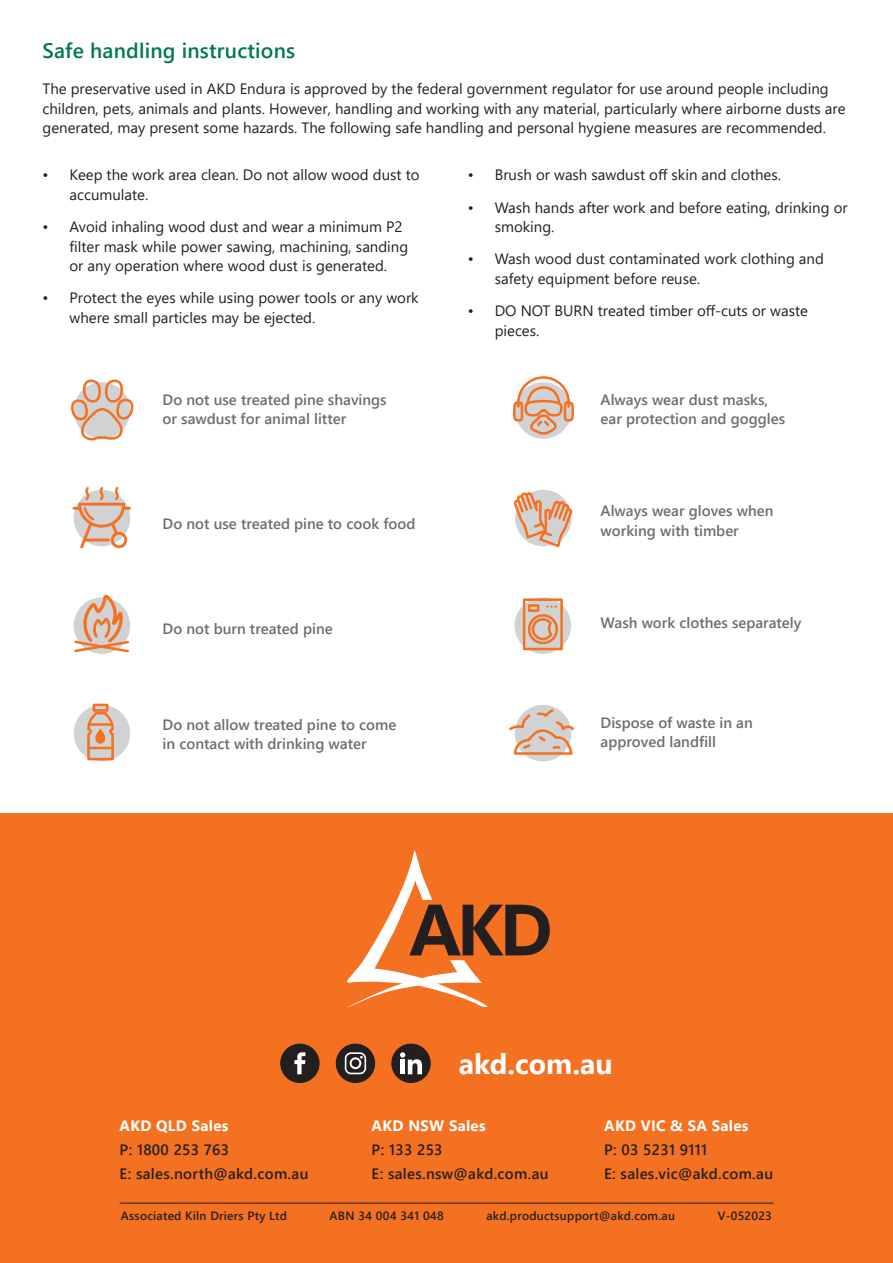
<style>
.page{position:relative;width:893px;height:1263px;background:#fff}
.page>*{position:absolute;margin:0;border:0;box-sizing:border-box;transform-origin:0 0}
.t1{font:700 28.5px "Segoe UI";color:#fff}
.t2{font:600 21px "Segoe UI";letter-spacing:.01em;color:#007854}
.BODY{font:15px/19.5px "Segoe UI";color:#231f20}
.BODY-2{font:600 15px/19.5px "Segoe UI";color:#6c6d70}
.BODY-3{font:600 15px "Segoe UI";letter-spacing:.02em;color:#231f20}
.BODY-4{font:700 15px "Segoe UI";letter-spacing:.02em;color:#fff}
.BODY-5{font:600 12px "Segoe UI";letter-spacing:.02em;color:#231f20}
</style>
<div class="page">
<div style="left:515px;top:597px;width:56px;height:57px;background:#d1d2d4;border-radius:50%"></div>
<div style="left:515px;top:705px;width:56px;height:56px;background:#d1d2d4;border-radius:50%"></div>
<div style="left:74px;top:705px;width:56px;height:56px;background:#d1d2d4;border-radius:50%"></div>
<svg style="left:71px;top:379px;width:63px;height:62px"></svg>
<svg style="left:72px;top:487px;width:59px;height:61px"></svg>
<svg style="left:73px;top:595px;width:57px;height:59px"></svg>
<div style="left:93px;top:704px;width:15px;height:8px;border:3px solid #f37121"></div>
<svg style="left:86px;top:711px;width:29px;height:51px"></svg>
<svg style="left:513px;top:376px;width:61px;height:60px"></svg>
<svg style="left:513px;top:490px;width:60px;height:58px"></svg>
<div style="left:523px;top:598px;width:40px;height:52px;border:3px solid #f37121"></div>
<div style="left:528px;top:604px;width:11px;height:8px;border:3px solid #f37121"></div>
<div style="left:528px;top:614px;width:30px;height:30px;border:3px solid #f37121;border-radius:50%"></div>
<svg style="left:530px;top:617px;width:24px;height:25px"></svg>
<svg style="left:546px;top:605px;width:11px;height:3px"></svg>
<svg style="left:509px;top:708px;width:65px;height:48px"></svg>
<div style="left:0;top:813px;width:893px;height:450px;background:#f37121"></div>
<svg style="left:347px;top:850px;width:203px;height:156px"></svg>
<div style="left:336px;top:1044px;width:39px;height:38px;background:#231f20;border-radius:50%"></div>
<div style="left:336px;top:1043px;width:39px;height:40px;border:1px solid #231f20;border-radius:50%"></div>
<svg style="left:345px;top:1052px;width:21px;height:22px"></svg>
<div style="left:281px;top:1044px;width:38px;height:38px;background:#231f20;border-radius:50%"></div>
<div style="left:280px;top:1043px;width:40px;height:40px;border:1px solid #231f20;border-radius:50%"></div>
<svg style="left:294px;top:1052px;width:11px;height:22px"></svg>
<div style="left:392px;top:1044px;width:38px;height:38px;background:#231f20;border-radius:50%"></div>
<div style="left:391px;top:1043px;width:40px;height:40px;border:1px solid #231f20;border-radius:50%"></div>
<svg style="left:400px;top:1052px;width:22px;height:22px"></svg>
<div style="left:400px;top:1059px;width:5px;height:15px;background:#fff"></div>
<hr style="left:120px;top:1203px;width:653px;height:1px;background:#231f20">
<p class="t2" style="left:43px;top:31px;width:254px">Safe handling instructions</p>
<p class="BODY" style="left:43px;top:78px;width:805px">The preservative used in AKD Endura is approved by the federal government regulator for use around people including children, pets, animals and plants. However, handling and working with any material, particularly where airborne dusts are generated, may present some hazards. The following safe handling and personal hygiene measures are recommended.</p>
<p class="BODY" style="left:70px;top:164px;width:352px;text-indent:-27px">• Keep the work area clean. Do not allow wood dust to accumulate.</p>
<p class="BODY" style="left:70px;top:216px;width:340px;text-indent:-27px">• Avoid inhaling wood dust and wear a minimum P2 filter mask while power sawing, machining, sanding or any operation where wood dust is generated.</p>
<p class="BODY" style="left:70px;top:287px;width:351px;text-indent:-27px">• Protect the eyes while using power tools or any work where small particles may be ejected.</p>
<p class="BODY-2" style="left:163px;top:389px;width:226px">Do not use treated pine shavings or sawdust for animal litter</p>
<p class="BODY-2" style="left:163px;top:513px;width:254px">Do not use treated pine to cook food</p>
<p class="BODY-2" style="left:163px;top:617px;width:172px">Do not burn treated pine</p>
<p class="BODY-2" style="left:163px;top:713px;width:235px">Do not allow treated pine to come in contact with drinking water</p>
<p class="BODY" style="left:468px;top:164px;width:315px">• Brush or wash sawdust off skin and clothes.</p>
<p class="BODY" style="left:495px;top:196px;width:354px;text-indent:-27px">• Wash hands after work and before eating, drinking or smoking.</p>
<p class="BODY" style="left:495px;top:248px;width:331px;text-indent:-27px">• Wash wood dust contaminated work clothing and safety equipment before reuse.</p>
<p class="BODY" style="left:495px;top:300px;width:315px;text-indent:-27px">• DO NOT BURN treated timber off-cuts or waste pieces.</p>
<p class="BODY-2" style="left:601px;top:389px;width:186px">Always wear dust masks, ear protection and goggles</p>
<p class="BODY-2" style="left:601px;top:500px;width:174px">Always wear gloves when working with timber</p>
<p class="BODY-2" style="left:601px;top:611px;width:202px">Wash work clothes separately</p>
<p class="BODY-2" style="left:601px;top:712px;width:154px">Dispose of waste in an approved landfill</p>
<p class="t1" style="left:459px;top:1037px;width:156px">akd.com.au</p>
<p class="BODY-4" style="left:120px;top:1112px;width:110px">AKD QLD Sales</p>
<p class="BODY-4" style="left:372px;top:1112px;width:116px">AKD NSW Sales</p>
<p class="BODY-4" style="left:604px;top:1112px;width:146px">AKD VIC &amp; SA Sales</p>
<p class="BODY-3" style="left:120px;top:1136px;width:111px">P: 1800 253 763</p>
<p class="BODY-3" style="left:372px;top:1136px;width:72px">P: 133 253</p>
<p class="BODY-3" style="left:604px;top:1136px;width:105px">P: 03 5231 9111</p>
<p class="BODY-3" style="left:120px;top:1160px;width:190px">E: sales.north@akd.com.au</p>
<p class="BODY-3" style="left:372px;top:1160px;width:178px">E: sales.nsw@akd.com.au</p>
<p class="BODY-3" style="left:604px;top:1160px;width:170px">E: sales.vic@akd.com.au</p>
<p class="BODY-5" style="left:121px;top:1205px;width:168px">Associated Kiln Driers Pty Ltd</p>
<p class="BODY-5" style="left:330px;top:1205px;width:116px">ABN 34 004 341 048</p>
<p class="BODY-5" style="left:486px;top:1205px;width:190px">akd.productsupport@akd.com.au</p>
<p class="BODY-5" style="left:718px;top:1205px;width:56px">V-052023</p>
</div>
